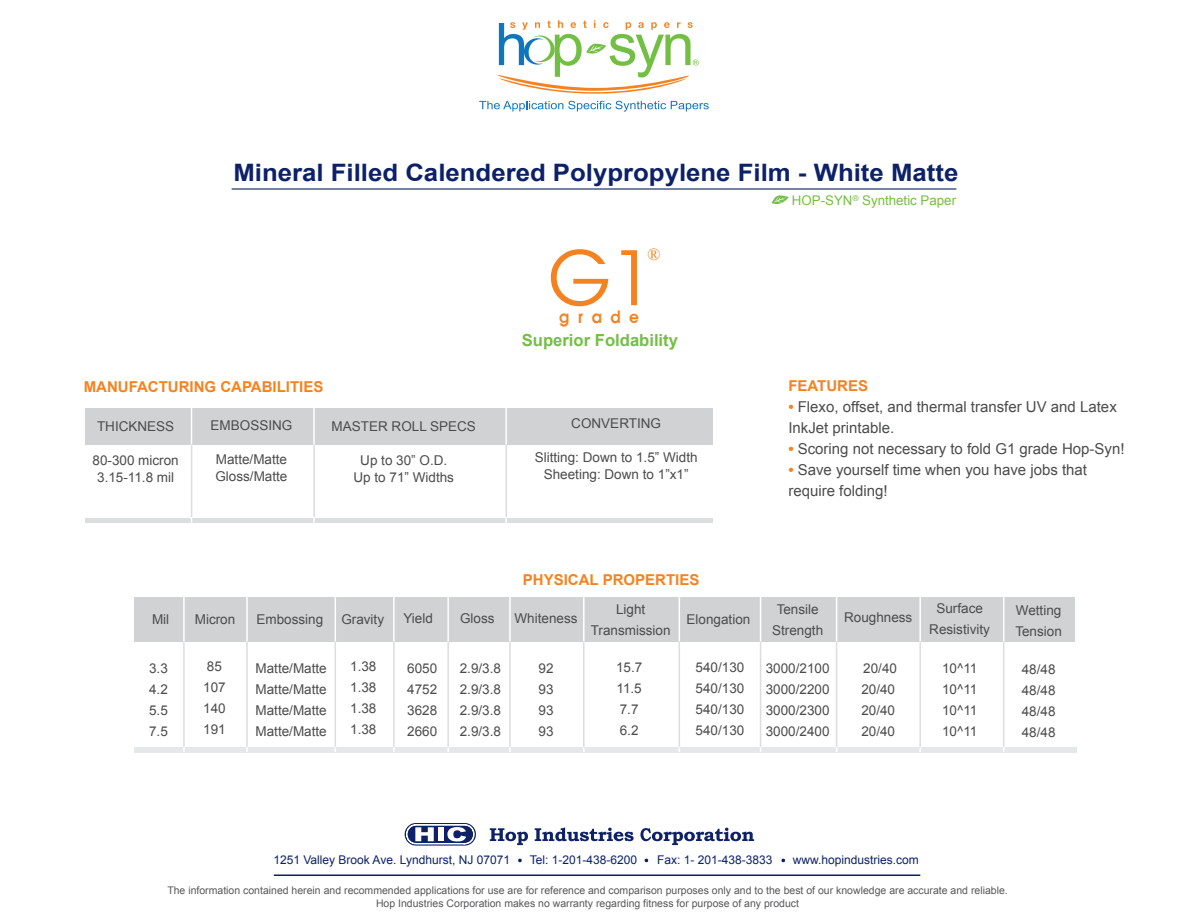
<style>
.page{position:relative;width:1188px;height:918px;background:#fff}
.page>*{position:absolute;margin:0;border:0;box-sizing:border-box;transform-origin:0 0}
.t1{font:77.25px "Avant Garde IT Cby BT";color:#f58220}
.t2{font:700 24px "Arial";color:#0d2169;scale:1.07 1}
.t3{font:600 17.1px "Avant Garde";color:#f58220;scale:.91 1}
.t4{font:16.95px "Times New Roman";color:#f58220}
.t5{font:700 16.65px "Arial";color:#74bf43}
.t6{font:15px/21px "Arial";color:#4b4c4d}
.t7{font:700 15px "Arial";color:#f58220}
.t8{font:13.5px/21px "Arial";color:#4b4c4d;text-align:justify}
.t9{font:13.35px "Arial";color:#74bf43}
.t10{font:12px "Arial";color:#0d2169}
.t11{font:10.5px/12.6px "Arial";color:#57585a;text-align:center}
.s1{font-weight:700;color:#f58220}
</style>
<div class="page">
<svg style="left:479px;top:101px;width:230px;height:11px"></svg>
<svg style="left:497px;top:20px;width:202px;height:74px"></svg>
<hr style="left:85px;top:518px;width:627px;height:4px;background:#dcdddf">
<div style="left:85px;top:408px;width:627px;height:37px;background:#d1d2d4"></div>
<hr style="left:191px;top:407px;width:1px;height:147px;background:#fff">
<hr style="left:191px;top:445px;width:1px;height:72px;background:#dcdddf">
<hr style="left:313px;top:407px;width:2px;height:147px;background:#fff">
<hr style="left:313px;top:445px;width:2px;height:72px;background:#dcdddf">
<hr style="left:505px;top:407px;width:2px;height:147px;background:#fff">
<hr style="left:506px;top:445px;width:1px;height:72px;background:#dcdddf">
<svg style="left:490px;top:828px;width:38px;height:17px"></svg>
<svg style="left:535px;top:828px;width:99px;height:13px"></svg>
<svg style="left:640px;top:828px;width:114px;height:17px"></svg>
<svg style="left:405px;top:823px;width:71px;height:23px"></svg>
<svg style="left:406px;top:824px;width:69px;height:21px"></svg>
<svg style="left:518px;top:858px;width:4px;height:4px"></svg>
<svg style="left:644px;top:858px;width:4px;height:4px"></svg>
<svg style="left:781px;top:858px;width:4px;height:4px"></svg>
<hr style="left:274px;top:874px;width:646px;height:2px;background:#0d2169">
<hr style="left:232px;top:188px;width:724px;height:2px;background:#0d2169">
<div style="left:134px;top:747px;width:943px;height:5px;background:#e6e7e9"></div>
<div style="left:134px;top:597px;width:941px;height:44px;background:#d1d2d4"></div>
<hr style="left:183px;top:597px;width:2px;height:155px;background:#fff">
<hr style="left:183px;top:641px;width:2px;height:106px;background:#dcdddf">
<hr style="left:246px;top:597px;width:2px;height:155px;background:#fff">
<hr style="left:246px;top:641px;width:2px;height:106px;background:#dcdddf">
<hr style="left:335px;top:597px;width:1px;height:155px;background:#fff">
<hr style="left:335px;top:641px;width:1px;height:106px;background:#dcdddf">
<hr style="left:393px;top:597px;width:2px;height:155px;background:#fff">
<hr style="left:393px;top:641px;width:2px;height:106px;background:#dcdddf">
<hr style="left:447px;top:597px;width:2px;height:155px;background:#fff">
<hr style="left:447px;top:641px;width:2px;height:106px;background:#dcdddf">
<hr style="left:509px;top:597px;width:2px;height:155px;background:#fff">
<hr style="left:509px;top:641px;width:2px;height:106px;background:#dcdddf">
<hr style="left:583px;top:597px;width:2px;height:155px;background:#fff">
<hr style="left:583px;top:641px;width:2px;height:106px;background:#dcdddf">
<hr style="left:679px;top:597px;width:1px;height:155px;background:#fff">
<hr style="left:679px;top:641px;width:1px;height:106px;background:#dcdddf">
<hr style="left:760px;top:597px;width:1px;height:155px;background:#fff">
<hr style="left:760px;top:641px;width:1px;height:106px;background:#dcdddf">
<hr style="left:836px;top:597px;width:1px;height:155px;background:#fff">
<hr style="left:836px;top:641px;width:1px;height:106px;background:#dcdddf">
<hr style="left:919px;top:597px;width:2px;height:155px;background:#fff">
<hr style="left:919px;top:641px;width:2px;height:106px;background:#dcdddf">
<hr style="left:1003px;top:597px;width:1px;height:155px;background:#fff">
<hr style="left:1003px;top:641px;width:1px;height:106px;background:#dcdddf">
<svg style="left:772px;top:195px;width:17px;height:9px"></svg>
<h2 class="t2" style="left:233px;top:157px;width:679px">Mineral Filled Calendered Polypropylene Film - White Matte</h2>
<p class="t7" style="left:84px;top:377px;width:241px">MANUFACTURING CAPABILITIES</p>
<p class="t8" style="left:97px;top:416px;width:79px">THICKNESS</p>
<p class="t8" style="left:93px;top:452px;width:88px;line-height:17px;text-align:center">80-300 micron<br>3.15-11.8 mil</p>
<p class="t8" style="left:211px;top:415px;width:83px">EMBOSSING</p>
<p class="t8" style="left:215px;top:451px;width:74px;line-height:17px">Matte/Matte<br>Gloss/Matte</p>
<p class="t8" style="left:332px;top:416px;width:146px">MASTER ROLL SPECS</p>
<p class="t8" style="left:354px;top:452px;width:102px;line-height:17px;text-align:center">Up to 30” O.D.<br>Up to 71” Widths</p>
<h1 class="t1" style="left:548px;top:231px;width:109px">G1</h1>
<p class="t3" style="left:559px;top:306px;width:89px">g r a d e</p>
<p class="t4" style="left:647px;top:243px;width:14px">®</p>
<p class="t5" style="left:522px;top:329px;width:158px">Superior Foldability</p>
<p class="t8" style="left:571px;top:413px;width:91px">CONVERTING</p>
<p class="t8" style="left:535px;top:449px;width:164px;line-height:17px;text-align:center">Slitting: Down to 1.5” Width<br>Sheeting: Down to 1”x1”</p>
<p class="t7" style="left:523px;top:570px;width:178px">PHYSICAL PROPERTIES</p>
<p class="t9" style="left:792px;top:192px;width:166px">HOP-SYN<sup>®</sup> Synthetic Paper</p>
<p class="t7" style="left:788px;top:376px;width:81px">FEATURES</p>
<p class="t6" style="left:788px;top:397px;width:330px"><span class="s1">•</span> Flexo, offset, and thermal transfer UV and Latex<br>InkJet printable.</p>
<p class="t6" style="left:788px;top:439px;width:338px"><span class="s1">•</span> Scoring not necessary to fold G1 grade Hop-Syn!</p>
<p class="t6" style="left:788px;top:460px;width:300px"><span class="s1">•</span> Save yourself time when you have jobs that require folding!</p>
<p class="t8" style="left:152px;top:609px;width:19px">Mil</p>
<p class="t8" style="left:195px;top:609px;width:42px">Micron</p>
<p class="t8" style="left:256px;top:609px;width:68px">Embossing</p>
<p class="t8" style="left:341px;top:609px;width:44px">Gravity</p>
<p class="t8" style="left:403px;top:608px;width:31px">Yield</p>
<p class="t8" style="left:460px;top:608px;width:36px">Gloss</p>
<p class="t8" style="left:515px;top:608px;width:65px">Whiteness</p>
<p class="t8" style="left:591px;top:599px;width:81px;text-align:center">Light<br>Transmission</p>
<p class="t8" style="left:687px;top:608px;width:65px">Elongation</p>
<p class="t8" style="left:772px;top:599px;width:53px;text-align:center">Tensile<br>Strength</p>
<p class="t8" style="left:844px;top:607px;width:70px">Roughness</p>
<p class="t8" style="left:929px;top:598px;width:62px;text-align:center">Surface<br>Resistivity</p>
<p class="t8" style="left:1015px;top:600px;width:48px">Wetting<br>Tension</p>
<p class="t8" style="left:149px;top:657px;width:20px">3.3<br>4.2<br>5.5<br>7.5</p>
<p class="t8" style="left:203px;top:656px;width:24px;text-align:left">85<br>107<br>140<br>191</p>
<p class="t8" style="left:256px;top:658px;width:73px">Matte/Matte Matte/Matte Matte/Matte Matte/Matte</p>
<p class="t8" style="left:350px;top:656px;width:28px">1.38<br>1.38<br>1.38<br>1.38</p>
<p class="t8" style="left:407px;top:658px;width:32px">6050<br>4752<br>3628<br>2660</p>
<p class="t8" style="left:460px;top:658px;width:43px">2.9/3.8<br>2.9/3.8<br>2.9/3.8<br>2.9/3.8</p>
<p class="t8" style="left:539px;top:658px;width:17px">92<br>93<br>93<br>93</p>
<p class="t8" style="left:616px;top:657px;width:28px;text-align:left">15.7<br>11.5<br>7.7<br>6.2</p>
<p class="t8" style="left:696px;top:657px;width:50px">540/130<br>540/130<br>540/130<br>540/130</p>
<p class="t8" style="left:766px;top:658px;width:65px">3000/2100<br>3000/2200<br>3000/2300<br>3000/2400</p>
<p class="t8" style="left:861px;top:658px;width:37px;text-align:left">20/40<br>20/40<br>20/40<br>20/40</p>
<p class="t8" style="left:942px;top:658px;width:37px">10^11<br>10^11<br>10^11<br>10^11</p>
<p class="t8" style="left:1022px;top:658px;width:35px">48/48<br>48/48<br>48/48<br>48/48</p>
<p class="t10" style="left:273px;top:852px;width:238px">1251 Valley Brook Ave. Lyndhurst, NJ 07071</p>
<p class="t10" style="left:530px;top:852px;width:109px">Tel: 1-201-438-6200</p>
<p class="t10" style="left:657px;top:852px;width:117px">Fax: 1- 201-438-3833</p>
<p class="t10" style="left:793px;top:852px;width:128px">www.hopindustries.com</p>
<p class="t11" style="left:167px;top:884px;width:842px">The information contained herein and recommended applications for use are for reference and comparison purposes only and to the best of our knowledge are accurate and reliable.<br>Hop Industries Corporation makes no warranty regarding fitness for purpose of any product</p>
</div>
